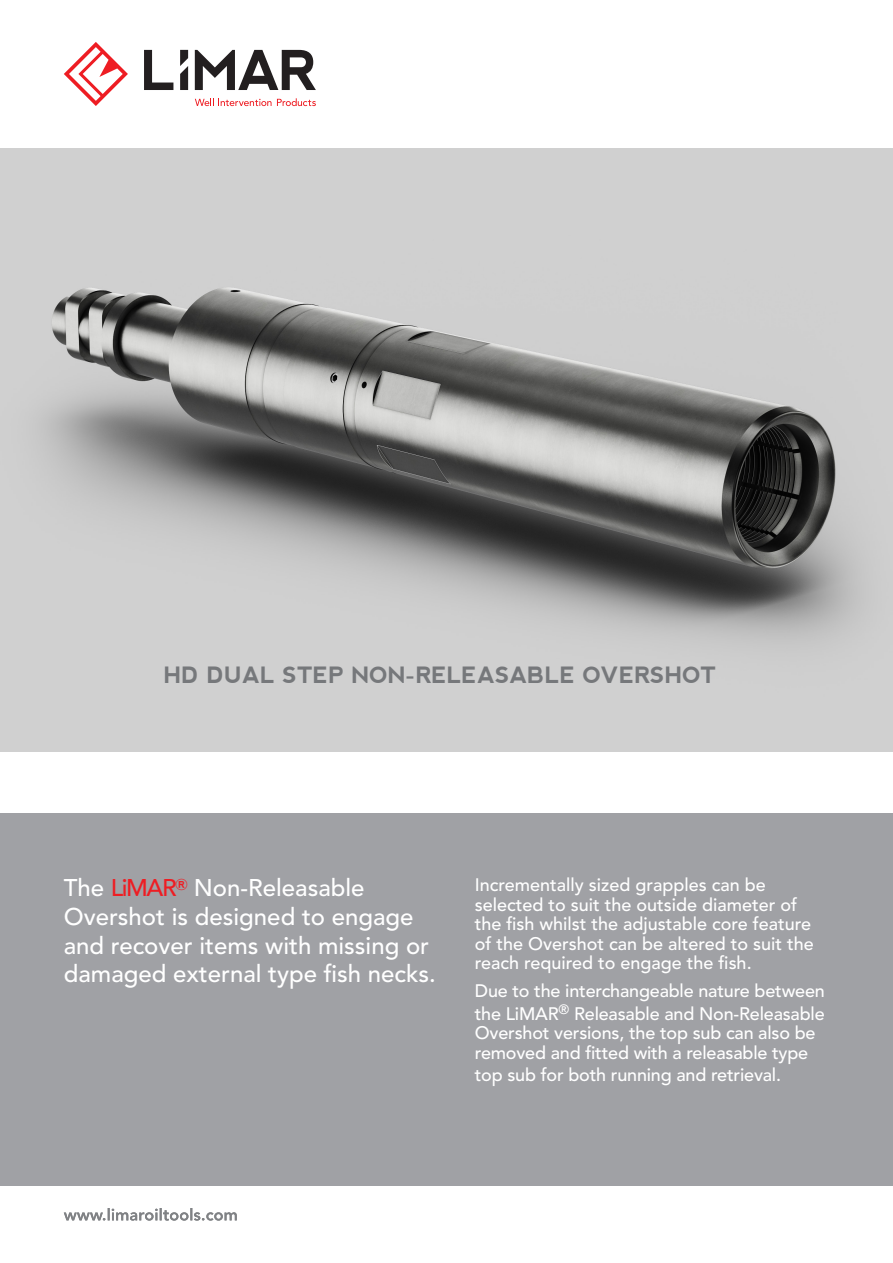
<style>
.page{position:relative;width:893px;height:1263px;background:#fff}
.page>*{position:absolute;margin:0;border:0;box-sizing:border-box;transform-origin:0 0}
.t1{font:500 24px/28.8px "Avenir LT Std";color:#fff}
.t2{font:700 22.5px "nevis";color:#76787b}
.t3{font:500 18px/19.5px "Avenir LT Std";letter-spacing:-.01em;color:#fff}
.s1{color:#ee1d23}
</style>
<div class="page">
<svg style="left:64px;top:1208px;width:173px;height:12px"></svg>
<div style="left:0;top:813px;width:893px;height:373px;background:#a0a1a5"></div>
<img style="left:0;top:149px;width:893px;height:602px">
<svg style="left:144px;top:50px;width:29px;height:40px"></svg>
<svg style="left:195px;top:50px;width:121px;height:40px"></svg>
<svg style="left:64px;top:42px;width:64px;height:64px"></svg>
<svg style="left:180px;top:50px;width:8px;height:40px"></svg>
<svg style="left:195px;top:98px;width:121px;height:8px"></svg>
<p class="t2" style="left:164px;top:662px;width:554px">HD DUAL STEP NON-RELEASABLE OVERSHOT</p>
<p class="t1" style="left:64px;top:874px;width:374px">The <span class="s1">LiMAR</span><sup>®</sup> Non-Releasable<br>Overshot is designed to engage and recover items with missing or damaged external type fish necks.</p>
<p class="t3" style="left:475px;top:875px;width:341px">Incrementally sized grapples can be selected to suit the outside diameter of the fish whilst the adjustable core feature of the Overshot can be altered to suit the reach required to engage the fish.</p>
<p class="t3" style="left:475px;top:980px;width:351px;line-height:22.5px">Due to the interchangeable nature between the LiMAR<sup>®</sup> Releasable and Non-Releasable</p>
<p class="t3" style="left:475px;top:1023px;width:342px">Overshot versions, the top sub can also be removed and fitted with a releasable type</p>
<p class="t3" style="left:475px;top:1065px;width:308px">top sub for both running and retrieval.</p>
</div>
